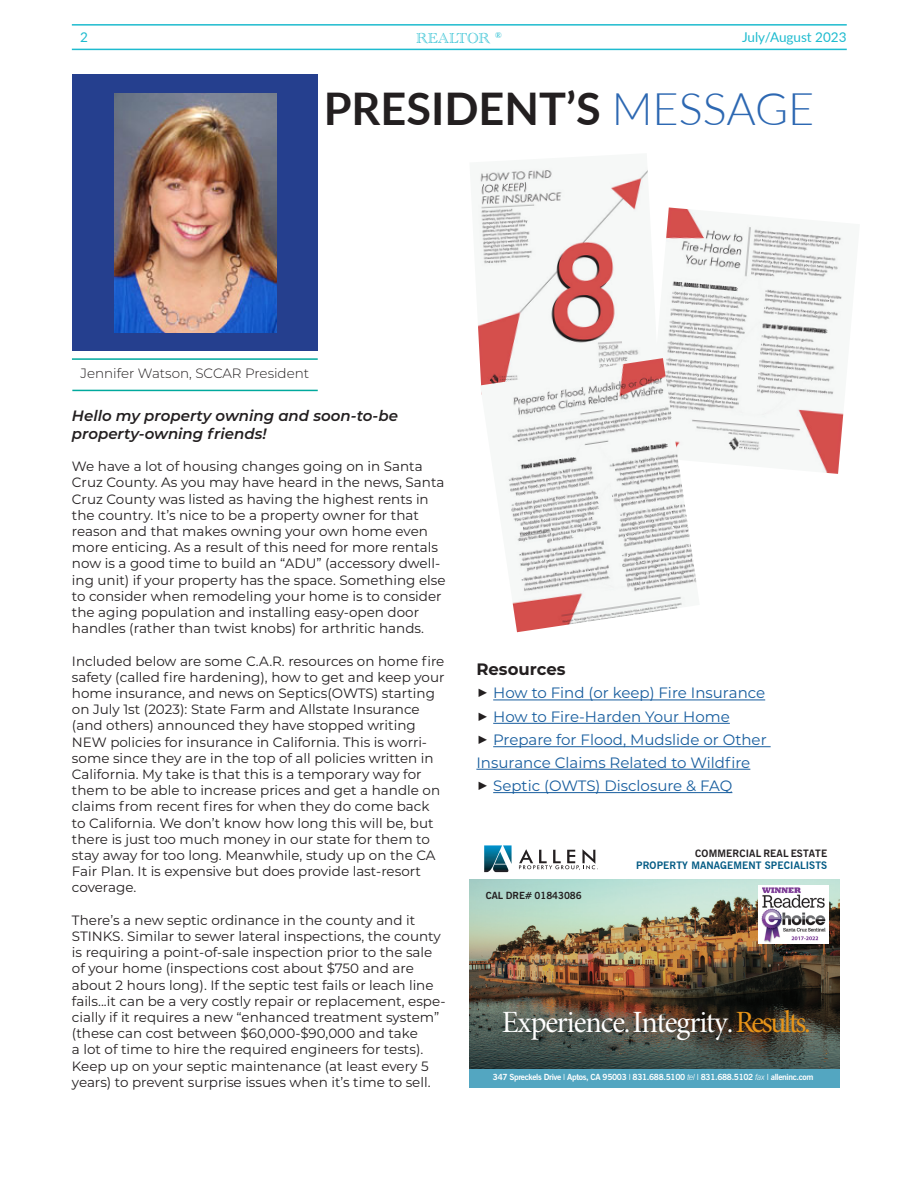
<style>
.page{position:relative;width:918px;height:1188px;background:#fff}
.page>*{position:absolute;margin:0;border:0;box-sizing:border-box;transform-origin:0 0}
.t1{font:700 45px "Lato";color:#231f20}
.t2{font:31.05px "Minion Pro Subh";letter-spacing:-.035em;color:#fff}
.t3{font:700 16.5px "Montserrat";color:#231f20}
.t4{font:15px/22.5px "Montserrat";color:#175d9e}
.t5{font:italic 600 15px/18px "Montserrat";color:#231f20}
.t6{font:15px "Academy Engraved Let Plain";color:#1ebbcf}
.t7{font:13.5px/16.2px "Montserrat";color:#231f20}
.t8{font:300 13.5px "Montserrat";color:#231f20}
.t9{font:13.5px "Lato";color:#1ebbcf}
.t10{font:700 10.2px/12.1px "News Gothic BT";letter-spacing:.01em;color:#005983;text-align:right}
.t11{font:700 9.9px "News Gothic BT";letter-spacing:-.01em;color:#231f20}
.t12{font:700 8.4px "News Gothic BT";letter-spacing:-.04em;color:#fff}
.s1{font-weight:300;color:#2d68b2}
.s2{font-size:19.5px;color:#231f20}
.s3{color:#231f20}
.s4{color:#e89418}
.s5{font-weight:400}
.s6{font-weight:300;font-style:italic}
</style>
<div class="page">
<hr style="left:72px;top:24px;width:775px;height:2px;background:#1ebbcf">
<hr style="left:72px;top:49px;width:775px;height:1px;background:#1ebbcf">
<img style="left:469px;top:880px;width:370px;height:189px">
<svg style="left:519px;top:849px;width:79px;height:21px"></svg>
<img style="left:484px;top:845px;width:28px;height:27px">
<div style="left:469px;top:1069px;width:371px;height:18px;background:#53a6c1"></div>
<img style="left:759px;top:885px;width:70px;height:58px">
<div style="left:72px;top:74px;width:246px;height:277px;background:#253f8e"></div>
<img style="left:114px;top:94px;width:162px;height:238px">
<hr style="left:72px;top:390px;width:246px;height:1px;background:#00a99d">
<hr style="left:72px;top:358px;width:246px;height:2px;background:#00a99d">
<hr style="left:493px;top:700px;width:272px;height:1px;background:#175d9e">
<hr style="left:493px;top:723px;width:237px;height:1px;background:#175d9e">
<hr style="left:493px;top:746px;width:278px;height:1px;background:#175d9e">
<hr style="left:476px;top:769px;width:274px;height:1px;background:#175d9e">
<hr style="left:493px;top:792px;width:239px;height:1px;background:#175d9e">
<img style="left:478px;top:168px;width:170px;height:195px">
<img style="left:664px;top:207px;width:180px;height:267px">
<img style="left:480px;top:358px;width:220px;height:274px">
<p class="t6" style="left:416px;top:30px;width:87px">REALTOR <sup>®</sup></p>
<p class="t9" style="left:80px;top:28px;width:9px">2</p>
<p class="t9" style="left:742px;top:28px;width:106px">July/August 2023</p>
<p class="t1" style="left:324px;top:75px;width:492px">PRESIDENT’S <span class="s1">MESSAGE</span></p>
<p class="t8" style="left:80px;top:364px;width:230px">Jennifer Watson, SCCAR President</p>
<p class="t5" style="left:72px;top:406px;width:328px">Hello my property owning and soon-to-be property-owning friends!</p>
<p class="t7" style="left:72px;top:458px;width:375px">We have a lot of housing changes going on in Santa Cruz County. As you may have heard in the news, Santa Cruz County was listed as having the highest rents in the country. It’s nice to be a property owner for that reason and that makes owning your own home even more enticing. As a result of this need for more rentals now is a good time to build an “ADU” (accessory dwell&shy;ing unit) if your property has the space. Something else to consider when remodeling your home is to consider the aging population and installing easy-open door handles (rather than twist knobs) for arthritic hands.</p>
<p class="t7" style="left:72px;top:652px;width:374px">Included below are some C.A.R. resources on home fire safety (called fire hardening), how to get and keep your home insurance, and news on Septics(OWTS) starting on July 1st (2023): State Farm and Allstate Insurance (and others) announced they have stopped writing NEW policies for insurance in California. This is worri&shy;some since they are in the top of all policies written in California. My take is that this is a temporary way for them to be able to increase prices and get a handle on claims from recent fires for when they do come back to California. We don’t know how long this will be, but there is just too much money in our state for them to stay away for too long. Meanwhile, study up on the CA Fair Plan. It is expensive but does provide last-resort coverage.</p>
<p class="t7" style="left:72px;top:911px;width:375px">There’s a new septic ordinance in the county and it STINKS. Similar to sewer lateral inspections, the county is requiring a point-of-sale inspection prior to the sale of your home (inspections cost about $750 and are about 2 hours long). If the septic test fails or leach line fails...it can be a very costly repair or replacement, espe&shy;cially if it requires a new “enhanced treatment system” (these can cost between $60,000-$90,000 and take<br>a lot of time to hire the required engineers for tests).<br>Keep up on your septic maintenance (at least every 5 years) to prevent surprise issues when it’s time to sell.</p>
<p class="t3" style="left:476px;top:657px;width:91px">Resources</p>
<p class="t4" style="left:476px;top:681px;width:290px"><span class="s2">▶</span> How to Find (or keep) Fire Insurance</p>
<p class="t4" style="left:476px;top:705px;width:255px"><span class="s2">▶</span> How to Fire-Harden Your Home</p>
<p class="t4" style="left:476px;top:728px;width:292px"><span class="s2">▶</span> Prepare for Flood, Mudslide or Other<br>Insurance Claims Related to Wildfire</p>
<p class="t4" style="left:476px;top:774px;width:258px"><span class="s2">▶</span> Septic (OWTS) Disclosure &amp; FAQ</p>
<p class="t11" style="left:486px;top:889px;width:98px">CAL DRE# 01843086</p>
<p class="t10" style="left:636px;top:847px;width:193px"><span class="s3">COMMERCIAL REAL ESTATE<br></span>PROPERTY MANAGEMENT SPECIALISTS</p>
<p class="t2" style="left:502px;top:1004px;width:310px">Experience. Integrity.<span class="s4">Results.</span></p>
<p class="t12" style="left:493px;top:1072px;width:322px">347 Spreckels Drive <span class="s5">l</span> Aptos, CA 95003 <span class="s5">l</span> 831.688.5100 <span class="s6">tel</span> <span class="s5">l</span> 831.688.5102 <span class="s6">fax</span> <span class="s5">l</span> alleninc.com</p>
</div>
